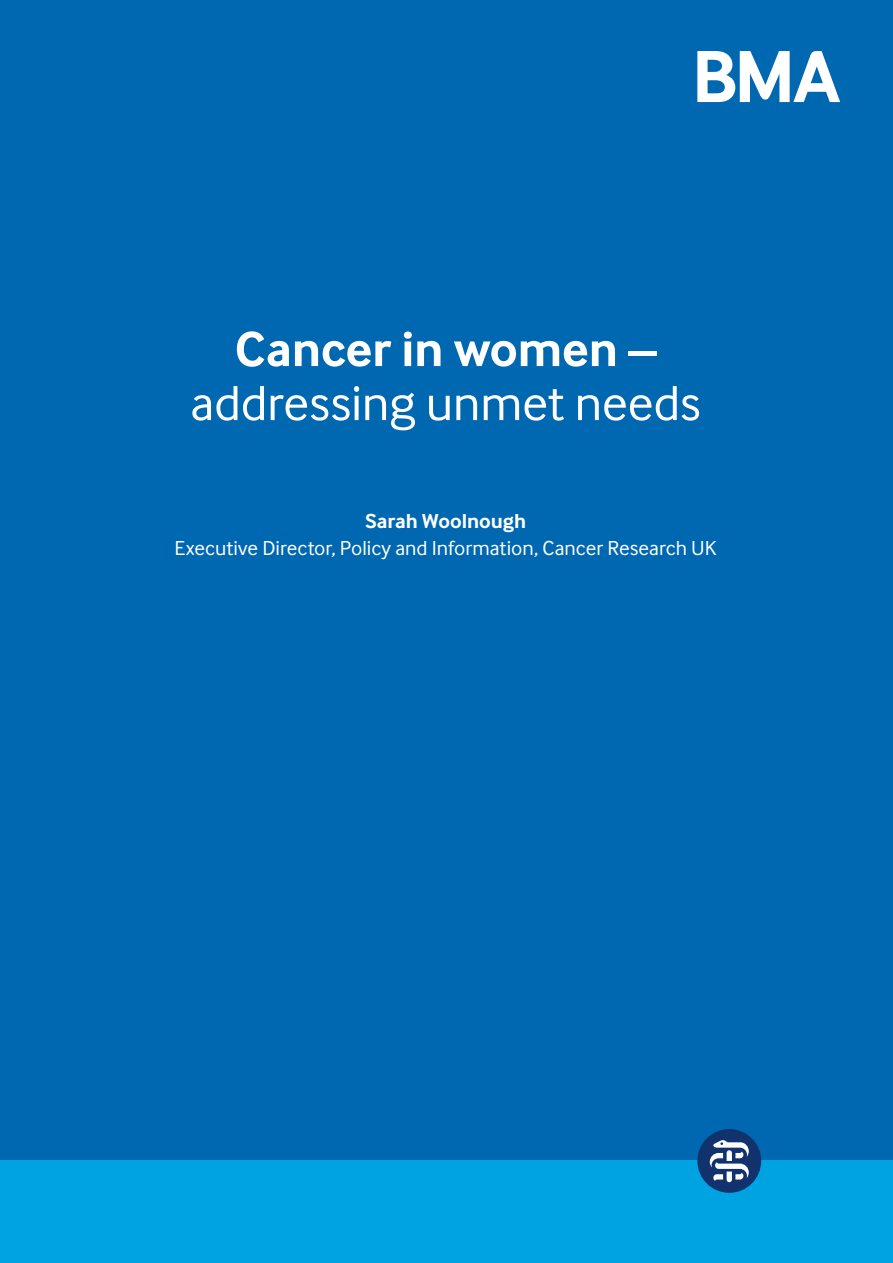
<style>
.page{position:relative;width:893px;height:1263px;background:#fff}
.page>*{position:absolute;margin:0;border:0;box-sizing:border-box;transform-origin:0 0}
.t1{font:51px "Inter Face";letter-spacing:-.005em;color:#fff}
.t2{font:700 51px "Inter Face";letter-spacing:-.005em;color:#fff}
.t3{font:21px "Inter Face";color:#fff}
.t4{font:700 21px "Inter Face";letter-spacing:-.005em;color:#fff}
</style>
<div class="page">
<div style="left:0;top:0;width:893px;height:1161px;background:#0067b1"></div>
<div style="left:0;top:1161px;width:893px;height:102px;background:#00a3e1"></div>
<div style="left:697px;top:1129px;width:64px;height:64px;background:#12326e;border-radius:50%"></div>
<svg style="left:710px;top:1140px;width:39px;height:42px"></svg>
<svg style="left:697px;top:51px;width:143px;height:51px"></svg>
<h1 class="t2" style="left:235px;top:320px;width:423px">Cancer in women –</h1>
<h1 class="t1" style="left:190px;top:374px;width:512px">addressing unmet needs</h1>
<p class="t4" style="left:365px;top:509px;width:163px">Sarah Woolnough</p>
<p class="t3" style="left:175px;top:536px;width:544px">Executive Director, Policy and Information, Cancer Research UK</p>
</div>
